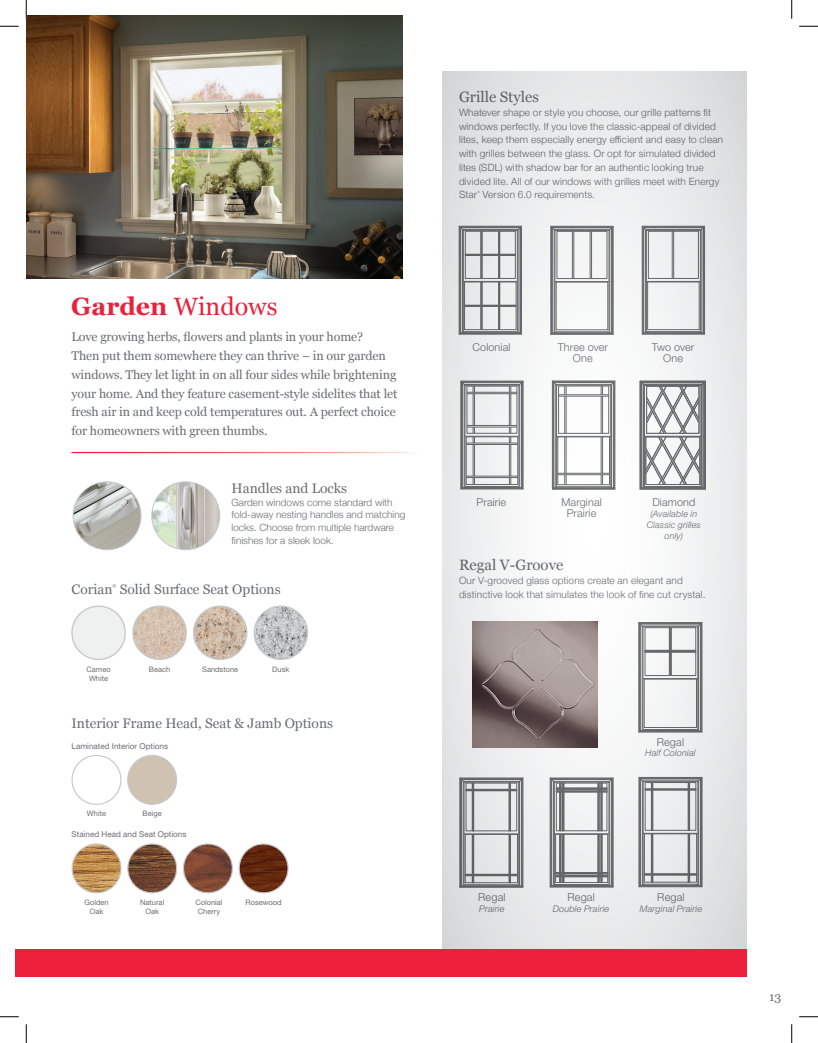
<style>
.page{position:relative;width:818px;height:1043px;background:#fff}
.page>*{position:absolute;margin:0;border:0;box-sizing:border-box;transform-origin:0 0}
.t1{font:25px "Georgia";color:#ec203b}
.t2{font:15px "Georgia";color:#6c6d70}
.t3{font:13.75px "Georgia";color:#6c6d70}
.t4{font:12.5px/18.8px "Georgia";letter-spacing:-.01em;color:#6c6d70}
.t5{font:300 10.88px/10.9px "Helvetica Neue LT Std";letter-spacing:.01em;color:#6c6d70;text-align:center}
.t6{font:300 10px/13.8px "Helvetica Neue";letter-spacing:.015em;color:#6c6d70}
.t7{font:italic 300 9.12px "Helvetica Neue LT Std";letter-spacing:.02em;color:#6c6d70}
.t8{font:italic 300 9px/10.9px "Helvetica Neue LT Std";letter-spacing:.02em;color:#6c6d70;text-align:center}
.t9{font:8.12px "Helvetica Neue";color:#6c6d70}
.t10{font:7.5px/8.8px "Helvetica Neue";color:#6c6d70;text-align:center}
.t11{font:4.12px "Georgia";color:#6c6d70}
.t12{font:300 3px "Helvetica Neue";color:#6c6d70}
.s1{font-weight:700}
.s2{font-size:9.25px}
</style>
<div class="page">
<svg style="left:442px;top:71px;width:304px;height:878px"></svg>
<img style="left:26px;top:15px;width:376px;height:263px">
<div style="left:15px;top:949px;width:731px;height:27px;background:#ec203b"></div>
<img style="left:73px;top:482px;width:68px;height:67px;border-radius:34px">
<div style="left:73px;top:481px;width:68px;height:69px;border:1px solid #c7c8ca;border-radius:50%"></div>
<img style="left:152px;top:482px;width:68px;height:67px;border-radius:34px">
<div style="left:151px;top:481px;width:69px;height:69px;border:1px solid #c7c8ca;border-radius:50%"></div>
<svg style="left:71px;top:755px;width:106px;height:50px"></svg>
<svg style="left:71px;top:843px;width:218px;height:51px"></svg>
<svg style="left:71px;top:605px;width:237px;height:55px"></svg>
<svg style="left:0;top:25px;width:19px;height:2px"></svg>
<svg style="left:799px;top:25px;width:19px;height:2px"></svg>
<svg style="left:0;top:1016px;width:19px;height:1px"></svg>
<svg style="left:799px;top:1016px;width:19px;height:1px"></svg>
<svg style="left:25px;top:0;width:2px;height:19px"></svg>
<svg style="left:25px;top:1024px;width:2px;height:18px"></svg>
<svg style="left:791px;top:0;width:1px;height:19px"></svg>
<svg style="left:791px;top:1024px;width:1px;height:18px"></svg>
<p class="t1" style="left:71px;top:288px;width:208px"><span class="s1">Garden</span> Windows</p>
<p class="t4" style="left:71px;top:327px;width:327px">Love growing herbs, flowers and plants in your home?<br>Then put them somewhere they can thrive – in our garden windows. They let light in on all four sides while brightening your home. And they feature casement-style sidelites that let fresh air in and keep cold temperatures out. A perfect choice for homeowners with green thumbs.</p>
<p class="t3" style="left:231px;top:478px;width:117px">Handles and Locks</p>
<p class="t6" style="left:231px;top:495px;width:175px;line-height:12.8px">Garden windows come standard with fold-away nesting handles and matching locks. Choose from multiple hardware finishes for a sleek look<span class="s2">.</span></p>
<p class="t3" style="left:71px;top:578px;width:42px">Corian</p>
<p class="t11" style="left:112px;top:582px;width:5px">®</p>
<p class="t3" style="left:120px;top:578px;width:162px">Solid Surface Seat Options</p>
<p class="t10" style="left:86px;top:664px;width:26px;line-height:9.1px">Cameo<br>White</p>
<p class="t10" style="left:149px;top:664px;width:23px">Beach</p>
<p class="t10" style="left:202px;top:664px;width:38px">Sandstone</p>
<p class="t10" style="left:272px;top:664px;width:19px">Dusk</p>
<p class="t3" style="left:71px;top:712px;width:263px">Interior Frame Head, Seat &amp; Jamb Options</p>
<p class="t9" style="left:71px;top:741px;width:98px">Laminated Interior Options</p>
<p class="t10" style="left:87px;top:809px;width:21px">White</p>
<p class="t10" style="left:142px;top:809px;width:21px">Beige</p>
<p class="t9" style="left:72px;top:829px;width:116px">Stained Head and Seat Options</p>
<p class="t10" style="left:84px;top:897px;width:26px">Golden<br>Oak</p>
<p class="t10" style="left:140px;top:897px;width:26px">Natural<br>Oak</p>
<p class="t10" style="left:195px;top:897px;width:29px">Colonial<br>Cherry</p>
<p class="t10" style="left:245px;top:897px;width:37px">Rosewood</p>
<p class="t2" style="left:459px;top:86px;width:81px">Grille Styles</p>
<p class="t6" style="left:459px;top:105px;width:265px">Whatever shape or style you choose, our grille patterns fit windows perfectly. If you love the classic-appeal of divided lites, keep them especially energy efficient and easy to clean with grilles between the glass. Or opt for simulated divided lites (SDL) with shadow bar for an authentic looking true divided lite. All of our windows with grilles meet with Energy Star</p>
<p class="t12" style="left:477px;top:190px;width:4px">®</p>
<p class="t6" style="left:482px;top:187px;width:114px">Version 6.0 requirements.</p>
<p class="t5" style="left:472px;top:342px;width:40px">Colonial</p>
<p class="t5" style="left:651px;top:342px;width:44px">Two over<br>One</p>
<p class="t5" style="left:557px;top:342px;width:52px">Three over<br>One</p>
<p class="t5" style="left:476px;top:496px;width:31px">Prairie</p>
<p class="t5" style="left:561px;top:496px;width:42px">Marginal<br>Prairie</p>
<p class="t5" style="left:652px;top:496px;width:45px">Diamond</p>
<p class="t8" style="left:646px;top:508px;width:56px">(Available in<br>Classic grilles only)</p>
<p class="t2" style="left:459px;top:554px;width:106px">Regal V-Groove</p>
<p class="t6" style="left:459px;top:573px;width:248px">Our V-grooved glass options create an elegant and distinctive look that simulates the look of fine cut crystal.</p>
<p class="t5" style="left:656px;top:736px;width:29px">Regal</p>
<p class="t7" style="left:645px;top:747px;width:52px">Half Colonial</p>
<p class="t5" style="left:478px;top:891px;width:29px">Regal</p>
<p class="t7" style="left:479px;top:903px;width:27px">Prairie</p>
<p class="t5" style="left:567px;top:891px;width:29px">Regal</p>
<p class="t7" style="left:553px;top:903px;width:58px">Double Prairie</p>
<p class="t5" style="left:657px;top:891px;width:29px">Regal</p>
<p class="t7" style="left:639px;top:902px;width:64px">Marginal Prairie</p>
<p class="t4" style="left:769px;top:987px;width:14px">13</p>
</div>
